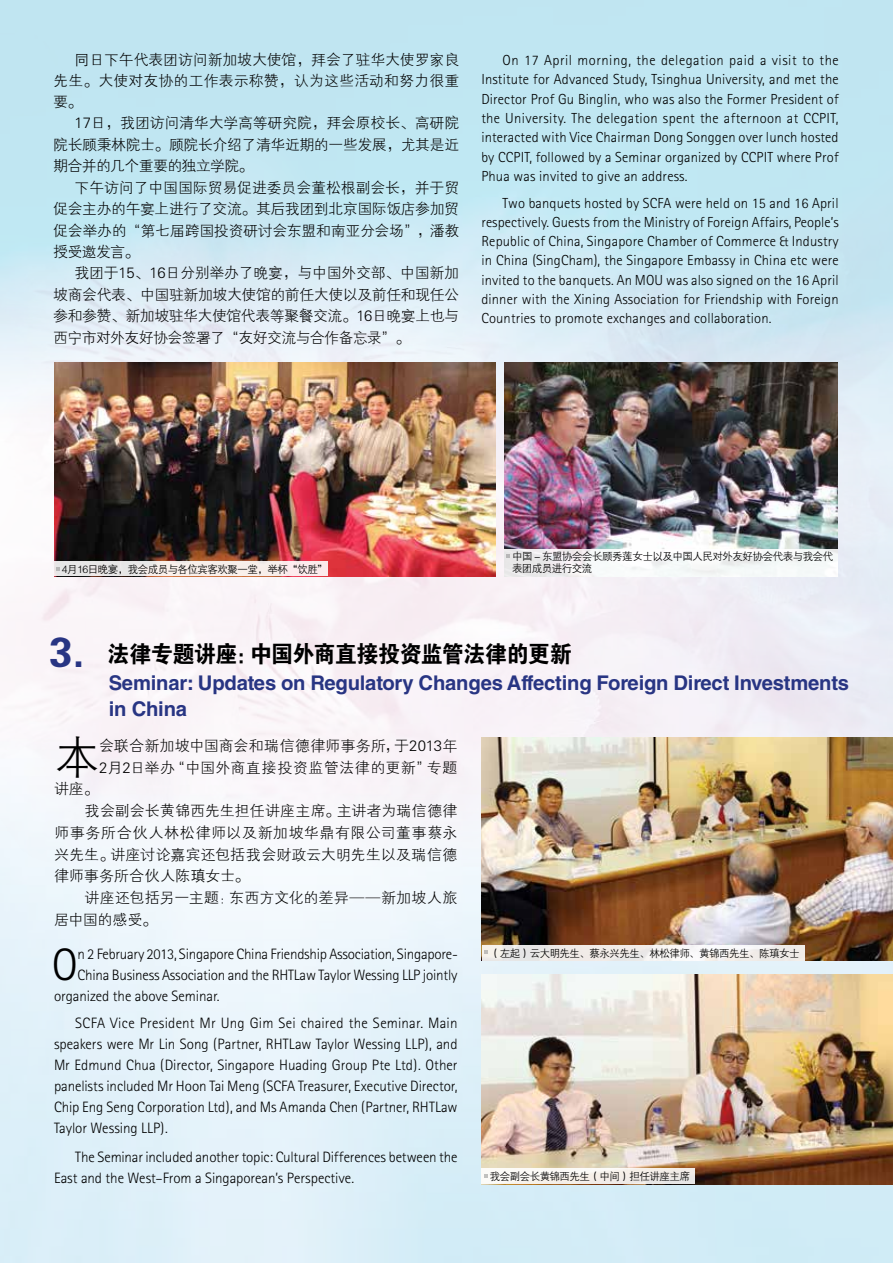
<style>
.page{position:relative;width:893px;height:1263px;background:#fff}
.page>*{position:absolute;margin:0;border:0;box-sizing:border-box;transform-origin:0 0}
.t1{font:300 45.45px "Rotis Sans Serif";color:#000}
.t2{font:45.15px "FZXH1 JW GB1 0";color:#000}
.t3{font:42px "FZDHTJW GB1 0";color:#283583}
.t4{font:23.25px "FZDHTJW GB1 0";letter-spacing:-.02em;color:#000;scale:.94 1}
.t5{font:700 20.25px/25.5px "Helvetica LT Std";letter-spacing:-.01em;color:#283583}
.t6{font:300 15px/21px "Rotis Sans Serif";letter-spacing:-.01em;color:#000;text-align:justify}
.t7{font:15px/21.5px "FZXH1 JW GB1 0";letter-spacing:-.005em;color:#000;text-align:justify}
.t8{font:15px/21.8px "FZXH1 JW GB1 0";letter-spacing:.015em;color:#000}
.t9{font:15px "FZXH1 JW GB1 0";letter-spacing:.04em;color:#000}
.t10{font:300 14.55px/19.4px "Rotis Sans Serif";letter-spacing:.01em;color:#000;text-align:justify}
.t11{font:10.5px/12px "FZZDXJW GB1 0";letter-spacing:-.05em;color:#000}
.s1{font-family:"ST Xihei"}
</style>
<div class="page">
<img style="left:0;top:892px;width:893px;height:371px">
<img style="left:0;top:0;width:893px;height:892px">
<img style="left:504px;top:362px;width:334px;height:187px">
<img style="left:54px;top:362px;width:442px;height:214px">
<img style="left:482px;top:738px;width:411px;height:223px">
<img style="left:482px;top:975px;width:411px;height:209px">
<svg style="left:54px;top:561px;width:274px;height:15px;background:#f2ebe8"></svg>
<div style="left:504px;top:549px;width:334px;height:27px;background:linear-gradient(to right,#f1eff0,#f8fcfb)"></div>
<svg style="left:507px;top:554px;width:3px;height:4px"></svg>
<svg style="left:482px;top:945px;width:322px;height:16px;fill:#f1ebe8"></svg>
<div style="left:482px;top:1168px;width:213px;height:16px;background:linear-gradient(to right,#fffdf8,#ede7e3)"></div>
<svg style="left:484px;top:951px;width:4px;height:3px"></svg>
<svg style="left:484px;top:1174px;width:4px;height:4px"></svg>
<p class="t7" style="left:53px;top:50px;width:407px;line-height:21px;text-indent:21px">同日下午代表团访问新加坡大使馆，拜会了驻华大使罗家良先生。大使对友协的工作表示称赞，认为这些活动和努力很重要。</p>
<p class="t7" style="left:53px;top:113px;width:407px;text-indent:21px">17日，我团访问清华大学高等研究院，拜会原校长、高研院院长顾秉林院士。顾院长介绍了清华近期的一些发展，尤其是近期合并的几个重要的独立学院。</p>
<p class="t7" style="left:53px;top:177px;width:407px;text-indent:21px">下午访问了中国国际贸易促进委员会董松根副会长，并于贸促会主办的午宴上进行了交流。其后我团到北京国际饭店参加贸促会举办的“第七届跨国投资研讨会东盟和南亚分会场”，潘教授受邀发言。</p>
<p class="t7" style="left:53px;top:263px;width:407px;text-indent:21px">我团于15、16日分别举办了晚宴，与中国外交部、中国新加坡商会代表、中国驻新加坡大使馆的前任大使以及前任和现任公参和参赞、新加坡驻华大使馆代表等聚餐交流。16日晚宴上也与西宁市对外友好协会签署了“友好交流与合作备忘录”。</p>
<p class="t10" style="left:481px;top:51px;width:359px;text-indent:21px">On 17 April morning, the delegation paid a visit to the Institute for Advanced Study, Tsinghua University, and met the Director Prof Gu Binglin, who was also the Former President of the University. The delegation spent the afternoon at CCPIT, interacted with Vice Chairman Dong Songgen over lunch hosted by CCPIT, followed by a Seminar organized by CCPIT where Prof Phua was invited to give an address.</p>
<p class="t10" style="left:481px;top:193px;width:359px;text-indent:21px">Two banquets hosted by SCFA were held on 15 and 16 April respectively. Guests from the Ministry of Foreign Affairs, People’s Republic of China, Singapore Chamber of Commerce &amp; Industry in China (SingCham), the Singapore Embassy in China etc were invited to the banquets. An MOU was also signed on the 16 April dinner with the Xining Association for Friendship with Foreign Countries to promote exchanges and collaboration.</p>
<p class="t11" style="left:62px;top:564px;width:267px">4月16日晚宴，我会成员与各位宾客欢聚一堂，举杯“饮胜”</p>
<p class="t11" style="left:512px;top:551px;width:323px">中国－东盟协会会长顾秀莲女士以及中国人民对外友好协会代表与我会代表团成员进行交流</p>
<h3 class="t3" style="left:50px;top:629px;width:36px">3.</h3>
<h3 class="t4" style="left:108px;top:641px;width:495px">法律专题讲座：中国外商直接投资监管法律的更新</h3>
<h3 class="t5" style="left:109px;top:670px;width:742px">Seminar: Updates on Regulatory Changes Affecting Foreign Direct Investments in China</h3>
<h2 class="t2" style="left:54px;top:732px;width:47px">本</h2>
<p class="t8" style="left:99px;top:735px;width:360px">会联合新加坡中国商会和瑞信德律师事务所，于2013年<br>2月2日举办“中国外商直接投资监管法律的更新”专题</p>
<p class="t7" style="left:54px;top:779px;width:46px">讲座。</p>
<p class="t7" style="left:85px;top:801px;width:374px">我会副会长黄锦西先生担任讲座主席。主讲者为瑞信德律</p>
<p class="t9" style="left:54px;top:824px;width:405px">师事务所合伙人林松律师以及新加坡华鼎有限公司董事蔡永</p>
<p class="t7" style="left:54px;top:844px;width:405px">兴先生。讲座讨论嘉宾还包括我会财政云大明先生以及瑞信德</p>
<p class="t7" style="left:54px;top:866px;width:197px">律师事务所合伙人陈<span class="s1">瑱</span>女士。</p>
<p class="t7" style="left:85px;top:888px;width:374px">讲座还包括另一主题：东西方文化的差异——新加坡人旅</p>
<p class="t7" style="left:54px;top:909px;width:105px">居中国的感受。</p>
<h1 class="t1" style="left:52px;top:938px;width:28px">O</h1>
<p class="t6" style="left:78px;top:943px;width:382px">n 2 February 2013, Singapore China Friendship Association, Singapore-</p>
<p class="t6" style="left:78px;top:964px;width:381px">China Business Association and the RHTLaw Taylor Wessing LLP jointly</p>
<p class="t6" style="left:54px;top:985px;width:167px">organized the above Seminar.</p>
<p class="t6" style="left:54px;top:1013px;width:405px;text-indent:21px">SCFA Vice President Mr Ung Gim Sei chaired the Seminar. Main speakers were Mr Lin Song (Partner, RHTLaw Taylor Wessing LLP), and Mr Edmund Chua (Director, Singapore Huading Group Pte Ltd). Other panelists included Mr Hoon Tai Meng (SCFA Treasurer, Executive Director, Chip Eng Seng Corporation Ltd), and Ms Amanda Chen (Partner, RHTLaw Taylor Wessing LLP).</p>
<p class="t6" style="left:54px;top:1146px;width:405px;text-indent:21px">The Seminar included another topic: Cultural Differences between the<br>East and the West–From a Singaporean’s Perspective.</p>
<p class="t11" style="left:490px;top:948px;width:311px">（左起）云大明先生、蔡永兴先生、林松律师、黄锦西先生、陈<span class="s1">瑱</span>女士</p>
<p class="t11" style="left:490px;top:1171px;width:202px">我会副会长黄锦西先生（中间）担任讲座主席</p>
</div>
